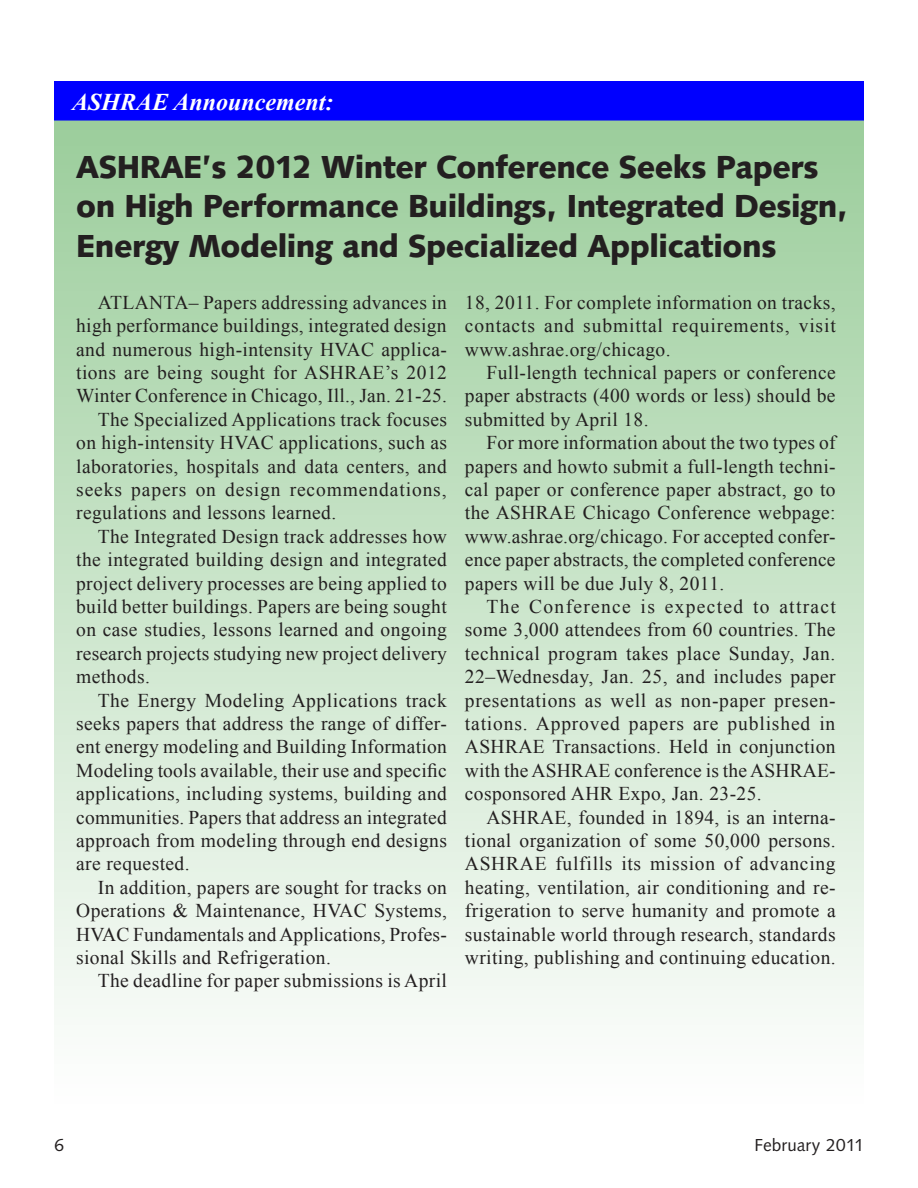
<style>
.page{position:relative;width:918px;height:1188px;background:#fff}
.page>*{position:absolute;margin:0;border:0;box-sizing:border-box;transform-origin:0 0}
._6_Header{font:800 33px/39.6px "Syntax H";letter-spacing:-.01em;color:#231f20}
.t1{font:italic 700 24px "Times New Roman";color:#fff}
._2_Body_text{font:19.5px/23.4px "Times New Roman";letter-spacing:.02em;color:#231f20;text-align:justify}
.t2{font:18px "Syntax";color:#231f20}
</style>
<div class="page">
<div style="left:54px;top:106px;width:810px;height:1001px;background:linear-gradient(to bottom,#9c9,#fefefe)"></div>
<div style="left:54px;top:81px;width:810px;height:40px;background:#00f;border:2px solid #00f"></div>
<p class="t1" style="left:72px;top:85px;width:263px">ASHRAE Announcement:</p>
<p class="_6_Header" style="left:76px;top:147px;width:774px">ASHRAE’s 2012 Winter Conference Seeks Papers on High Performance Buildings, Integrated Design,<br>Energy Modeling and Specialized Applications</p>
<p class="_2_Body_text" style="left:76px;top:290px;width:372px;text-indent:22px">ATLANTA– Papers addressing advances in high performance buildings, integrated design and numerous high-intensity HVAC applica&shy;tions are being sought for ASHRAE’s 2012<br>Winter Conference in Chicago, Ill., Jan. 21-25.</p>
<p class="_2_Body_text" style="left:76px;top:407px;width:372px;text-indent:22px">The Specialized Applications track focuses on high-intensity HVAC applications, such as laboratories, hospitals and data centers, and seeks papers on design recommendations, regulations and lessons learned.</p>
<p class="_2_Body_text" style="left:76px;top:524px;width:372px;text-indent:22px">The Integrated Design track addresses how the integrated building design and integrated project delivery processes are being applied to build better buildings. Papers are being sought on case studies, lessons learned and ongoing research projects studying new project delivery methods.</p>
<p class="_2_Body_text" style="left:76px;top:688px;width:372px;text-indent:22px">The Energy Modeling Applications track seeks papers that address the range of differ&shy;ent energy modeling and Building Information Modeling tools available, their use and specific applications, including systems, building and communities. Papers that address an integrated approach from modeling through end designs are requested.</p>
<p class="_2_Body_text" style="left:76px;top:875px;width:372px;text-indent:22px">In addition, papers are sought for tracks on Operations &amp; Maintenance, HVAC Systems, HVAC Fundamentals and Applications, Profes&shy;sional Skills and Refrigeration.</p>
<p class="_2_Body_text" style="left:98px;top:969px;width:351px">The deadline for paper submissions is April</p>
<p class="_2_Body_text" style="left:465px;top:290px;width:372px">18, 2011. For complete information on tracks, contacts and submittal requirements, visit www.ashrae.org/chicago.</p>
<p class="_2_Body_text" style="left:465px;top:360px;width:372px;text-indent:22px">Full-length technical papers or conference paper abstracts (400 words or less) should be submitted by April 18.</p>
<p class="_2_Body_text" style="left:465px;top:431px;width:372px;text-indent:22px">For more information about the two types of papers and howto submit a full-length techni&shy;cal paper or conference paper abstract, go to the ASHRAE Chicago Conference webpage: www.ashrae.org/chicago. For accepted confer&shy;ence paper abstracts, the completed conference papers will be due July 8, 2011.</p>
<p class="_2_Body_text" style="left:465px;top:594px;width:372px;text-indent:22px">The Conference is expected to attract some 3,000 attendees from 60 countries. The technical program takes place Sunday, Jan.<br>22–Wednesday, Jan. 25, and includes paper presentations as well as non-paper presen&shy;tations. Approved papers are published in ASHRAE Transactions. Held in conjunction with the ASHRAE conference is the ASHRAE&shy;cosponsored AHR Expo, Jan. 23-25.</p>
<p class="_2_Body_text" style="left:465px;top:805px;width:372px;text-indent:22px">ASHRAE, founded in 1894, is an interna&shy;tional organization of some 50,000 persons.<br>ASHRAE fulfills its mission of advancing heating, ventilation, air conditioning and re&shy;frigeration to serve humanity and promote a sustainable world through research, standards writing, publishing and continuing education.</p>
<p class="t2" style="left:54px;top:1135px;width:12px">6</p>
<p class="t2" style="left:755px;top:1135px;width:111px">February 2011</p>
</div>
